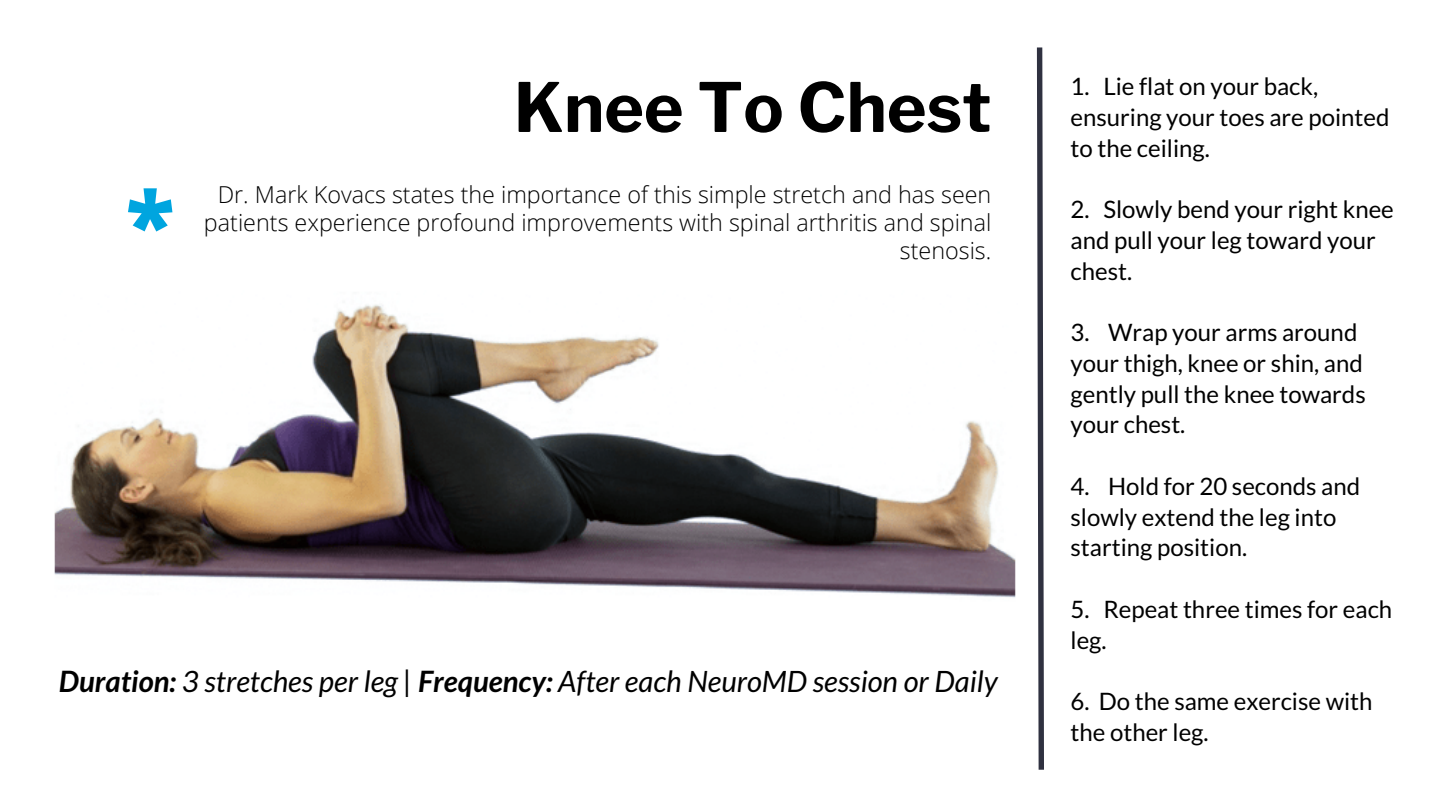
<style>
.page{position:relative;width:1440px;height:810px;background:#fff}
.page>*{position:absolute;margin:0;border:0;box-sizing:border-box;transform-origin:0 0}
.t1{font:800 90px "Open Sans";color:#00a5df}
.t2{font:700 67.5px "Libre Franklin";color:#000}
.t3{font:italic 29.4px "Lato";color:#000}
.t4{font:24px/30.8px "Lato";color:#000}
.t5{font:300 23.3px/28.4px "Open Sans";color:#000;text-align:right}
.s1{font-weight:700}
</style>
<div class="page">
<svg style="left:1037px;top:47px;width:7px;height:723px;background:#5e5f6b"></svg>
<img style="left:54px;top:304px;width:962px;height:294px">
<p class="t1" style="left:126px;top:161px;width:50px">*</p>
<p class="t2" style="left:514px;top:67px;width:479px">Knee To Chest</p>
<p class="t5" style="left:204px;top:179px;width:789px">Dr. Mark Kovacs states the importance of this simple stretch and has seen patients experience profound improvements with spinal arthritis and spinal stenosis.</p>
<p class="t3" style="left:59px;top:663px;width:941px"><span class="s1">Duration:</span> 3 stretches per leg | <span class="s1">Frequency:</span> After each NeuroMD session or Daily</p>
<p class="t4" style="left:1071px;top:71px;width:321px">1. Lie flat on your back, ensuring your toes are pointed to the ceiling.</p>
<p class="t4" style="left:1071px;top:194px;width:325px">2. Slowly bend your right knee and pull your leg toward your chest.</p>
<p class="t4" style="left:1071px;top:317px;width:297px">3. Wrap your arms around your thigh, knee or shin, and gently pull the knee towards your chest.</p>
<p class="t4" style="left:1071px;top:470px;width:291px">4. Hold for 20 seconds and slowly extend the leg into starting position.</p>
<p class="t4" style="left:1071px;top:593px;width:323px">5. Repeat three times for each leg.</p>
<p class="t4" style="left:1071px;top:686px;width:304px">6. Do the same exercise with the other leg.</p>
</div>
